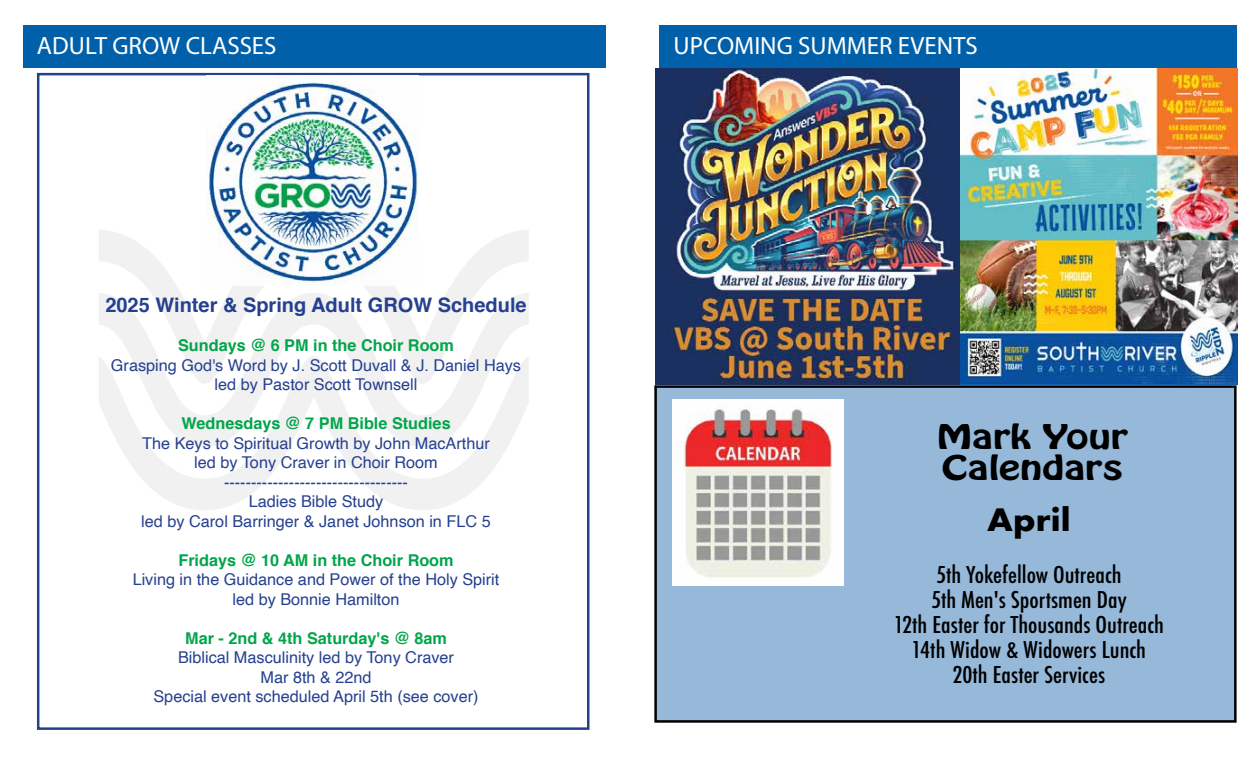
<style>
.page{position:relative;width:1260px;height:765px;background:#fff}
.page>*{position:absolute;margin:0;border:0;box-sizing:border-box;transform-origin:0 0}
.t1{font:30px/31.2px "Hobo Std";color:#000;scale:1.34 1}
.t2{font:700 30px "Futura";color:#000;scale:1.08 1}
.t3{font:25px "Myriad Pro";color:#fff}
.t4{font:500 condensed 22.5px/25px "Futura";color:#000;text-align:center;scale:1.08 1}
.t5{font:700 20px "Helvetica";color:#25408f}
.t6{font:16.25px/19.5px "Helvetica";color:#25408f;text-align:center}
.t7{font:700 16.25px "Helvetica";color:#02a54b}
</style>
<div class="page">
<svg style="left:99px;top:230px;width:430px;height:63px"></svg>
<svg style="left:120px;top:447px;width:387px;height:63px"></svg>
<svg style="left:99px;top:293px;width:430px;height:154px;fill:#f1f1f2"></svg>
<div style="left:660px;top:25px;width:577px;height:42px;background:#0061aa"></div>
<div style="left:23px;top:25px;width:583px;height:42px;background:#0061aa"></div>
<div style="left:656px;top:387px;width:579px;height:334px;background:#96b9da"></div>
<div style="left:654px;top:385px;width:583px;height:338px;border:2px solid #000"></div>
<img style="left:656px;top:69px;width:304px;height:315px">
<img style="left:673px;top:400px;width:170px;height:185px">
<img style="left:960px;top:69px;width:277px;height:315px">
<img style="left:206px;top:75px;width:213px;height:210px">
<h2 class="t3" style="left:37px;top:30px;width:241px">ADULT GROW CLASSES</h2>
<h2 class="t3" style="left:674px;top:30px;width:306px">UPCOMING SUMMER EVENTS</h2>
<p class="t5" style="left:105px;top:289px;width:423px">2025 Winter &amp; Spring Adult GROW Schedule</p>
<p class="t7" style="left:178px;top:332px;width:277px">Sundays @ 6 PM in the Choir Room</p>
<p class="t6" style="left:111px;top:356px;width:412px">Grasping God's Word by J. Scott Duvall &amp; J. Daniel Hays led by Pastor Scott Townsell</p>
<p class="t7" style="left:181px;top:410px;width:271px">Wednesdays @ 7 PM Bible Studies</p>
<p class="t6" style="left:141px;top:434px;width:351px">The Keys to Spiritual Growth by John MacArthur led by Tony Craver in Choir Room ----------------------------------<br>Ladies Bible Study<br>led by Carol Barringer &amp; Janet Johnson in FLC 5</p>
<p class="t7" style="left:178px;top:547px;width:277px">Fridays @ 10 AM in the Choir Room</p>
<p class="t6" style="left:133px;top:570px;width:368px">Living in the Guidance and Power of the Holy Spirit led by Bonnie Hamilton</p>
<p class="t7" style="left:185px;top:625px;width:263px">Mar - 2nd &amp; 4th Saturday's @ 8am</p>
<p class="t6" style="left:153px;top:648px;width:327px">Biblical Masculinity led by Tony Craver<br>Mar 8th &amp; 22nd<br>Special event scheduled April 5th (see cover)</p>
<h1 class="t1" style="left:937px;top:422px;width:144px">Mark Your<br>Calendars</h1>
<h1 class="t2" style="left:987px;top:498px;width:79px">April</h1>
<h3 class="t4" style="left:894px;top:563px;width:252px">5th Yokefellow Outreach<br>5th Men's Sportsmen Day<br>12th Easter for Thousands Outreach<br>14th Widow &amp; Widowers Lunch<br>20th Easter Services</h3>
</div>
